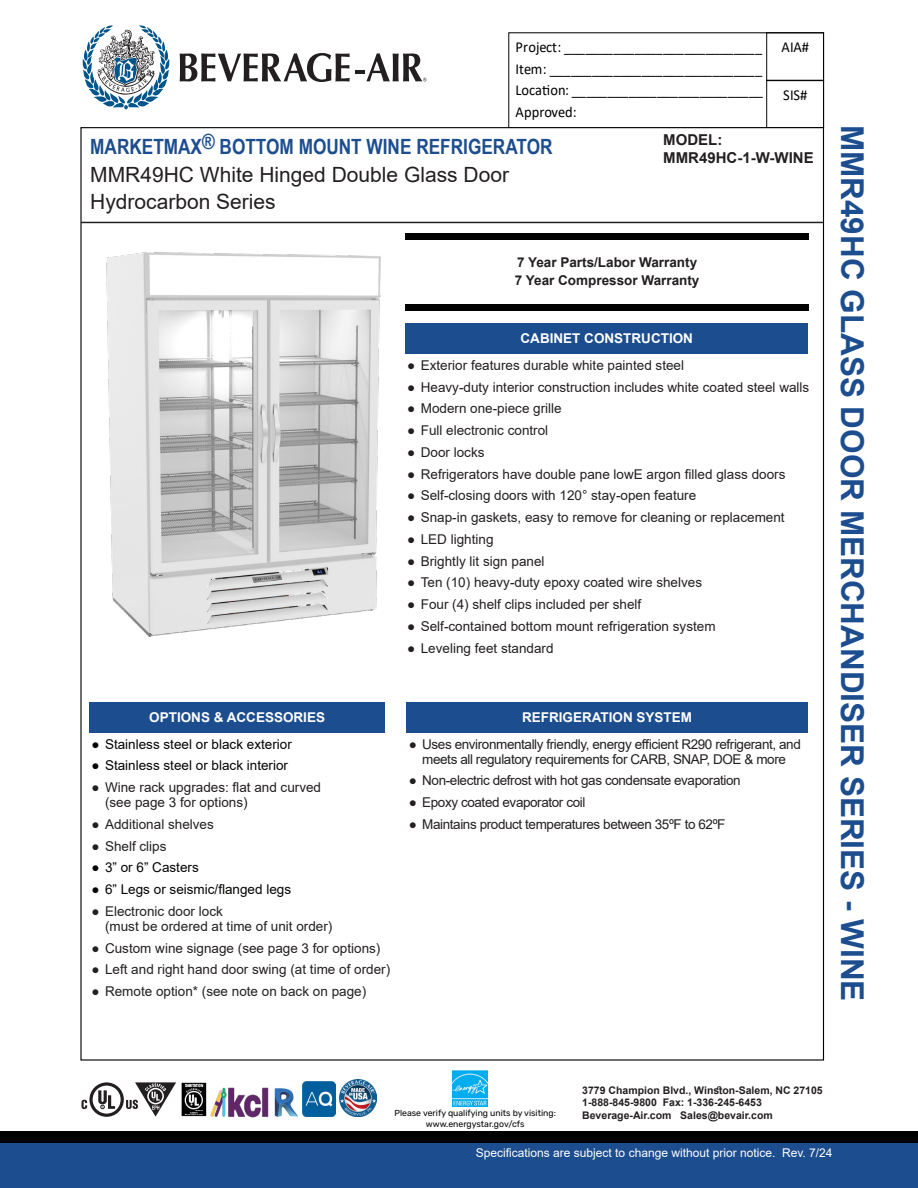
<style>
.page{position:relative;width:918px;height:1188px;background:#fff}
.page>*{position:absolute;margin:0;border:0;box-sizing:border-box;transform-origin:0 0}
.t1{font:700 31.5px "Arial";color:#1c4d8f}
.t2{font:21px "Arial";color:#231f20}
.t3{font:700 21px "Arial Narrow";color:#1c4d8f}
.t4{font:15.15px/21.5px "Calibri";color:#000;text-align:justify;scale:.95 1}
.t5{font:700 15px/18px "Arial";color:#231f20}
.t6{font:13.5px/15px "Arial";color:#231f20}
.t7{font:13.5px/15px "Arial";letter-spacing:-.03em;color:#231f20;text-align:center}
.t8{font:13.5px "Arial";color:#040503}
.t9{font:700 13.5px "Arial";color:#fff}
.t10{font:700 13.5px/18px "Arial";color:#231f20}
.t11{font:12px "Arial";color:#fff}
.t12{font:700 10.5px/12.6px "Arial";color:#231f20}
.Paragraph_Style_1{font:8.7px "Rubik";color:#040503}
</style>
<div class="page">
<svg style="left:83px;top:25px;width:86px;height:85px"></svg>
<svg style="left:180px;top:53px;width:246px;height:29px"></svg>
<img style="left:106px;top:252px;width:275px;height:384px">
<div style="left:508px;top:32px;width:316px;height:96px;border:1px solid #000"></div>
<div style="left:766px;top:32px;width:58px;height:49px;border:1px solid #000"></div>
<div style="left:766px;top:80px;width:58px;height:48px;border:1px solid #000"></div>
<hr style="left:81px;top:222px;width:743px;height:1px;background:#231f20">
<div style="left:406px;top:323px;width:402px;height:30px;background:#1c4d8f"></div>
<div style="left:406px;top:702px;width:402px;height:31px;background:#1c4d8f"></div>
<div style="left:90px;top:702px;width:295px;height:31px;background:#1c4d8f"></div>
<div style="left:0;top:1131px;width:918px;height:22px;background:#000"></div>
<div style="left:0;top:1143px;width:918px;height:45px;background:#1c4d8f"></div>
<img style="left:339px;top:1079px;width:38px;height:38px">
<img style="left:211px;top:1087px;width:58px;height:31px">
<img style="left:274px;top:1088px;width:25px;height:29px">
<img style="left:302px;top:1082px;width:34px;height:35px">
<svg style="left:82px;top:1082px;width:94px;height:35px"></svg>
<img style="left:181px;top:1082px;width:26px;height:35px">
<img style="left:452px;top:1071px;width:35px;height:36px">
<div style="left:406px;top:233px;width:403px;height:7px;background:#000"></div>
<div style="left:406px;top:305px;width:403px;height:6px;background:#000"></div>
<p class="t4" style="left:516px;top:36px;width:262px">Project: ____________________________ Item: ______________________________ Location: ___________________________ Approved:</p>
<p class="t4" style="left:781px;top:36px;width:31px">AIA#</p>
<p class="t4" style="left:783px;top:84px;width:27px">SIS#</p>
<p class="t3" style="left:90px;top:131px;width:464px">MARKETMAX® BOTTOM MOUNT WINE REFRIGERATOR</p>
<p class="t2" style="left:90px;top:160px;width:420px">MMR49HC White Hinged Double Glass Door</p>
<p class="t2" style="left:90px;top:188px;width:187px">Hydrocarbon Series</p>
<p class="t5" style="left:663px;top:131px;width:152px">MODEL:<br>MMR49HC-1-W-WINE</p>
<p class="t10" style="left:515px;top:254px;width:186px">7 Year Parts/Labor Warranty<br>7 Year Compressor Warranty</p>
<p class="t9" style="left:521px;top:329px;width:174px">CABINET CONSTRUCTION</p>
<p class="t6" style="left:407px;top:358px;width:278px">● Exterior features durable white painted steel</p>
<p class="t6" style="left:407px;top:379px;width:404px">● Heavy-duty interior construction includes white coated steel walls</p>
<p class="t6" style="left:407px;top:401px;width:156px">● Modern one-piece grille</p>
<p class="t6" style="left:407px;top:423px;width:143px">● Full electronic control</p>
<p class="t6" style="left:407px;top:445px;width:79px">● Door locks</p>
<p class="t6" style="left:407px;top:466px;width:380px">● Refrigerators have double pane lowE argon filled glass doors</p>
<p class="t6" style="left:407px;top:488px;width:291px">● Self-closing doors with 120° stay-open feature</p>
<p class="t6" style="left:407px;top:510px;width:379px">● Snap-in gaskets, easy to remove for cleaning or replacement</p>
<p class="t6" style="left:407px;top:532px;width:88px">● LED lighting</p>
<p class="t6" style="left:407px;top:553px;width:139px">● Brightly lit sign panel</p>
<p class="t6" style="left:407px;top:575px;width:296px">● Ten (10) heavy-duty epoxy coated wire shelves</p>
<p class="t6" style="left:407px;top:597px;width:236px">● Four (4) shelf clips included per shelf</p>
<p class="t6" style="left:407px;top:619px;width:310px">● Self-contained bottom mount refrigeration system</p>
<p class="t6" style="left:407px;top:640px;width:148px">● Leveling feet standard</p>
<p class="t9" style="left:149px;top:708px;width:177px">OPTIONS &amp; ACCESSORIES</p>
<p class="t8" style="left:92px;top:734px;width:202px">● Stainless steel or black exterior</p>
<p class="t8" style="left:92px;top:756px;width:198px">● Stainless steel or black interior</p>
<p class="t6" style="left:105px;top:780px;width:218px;text-indent:-13px">● Wine rack upgrades: flat and curved (see page 3 for options)</p>
<p class="t6" style="left:92px;top:816px;width:124px">● Additional shelves</p>
<p class="t6" style="left:92px;top:838px;width:77px">● Shelf clips</p>
<p class="t8" style="left:92px;top:858px;width:109px">● 3” or 6” Casters</p>
<p class="t8" style="left:92px;top:880px;width:201px">● 6” Legs or seismic/flanged legs</p>
<p class="t6" style="left:105px;top:903px;width:229px;text-indent:-13px">● Electronic door lock<br>(must be ordered at time of unit order)</p>
<p class="t6" style="left:92px;top:940px;width:290px">● Custom wine signage (see page 3 for options)</p>
<p class="t6" style="left:92px;top:962px;width:300px">● Left and right hand door swing (at time of order)</p>
<p class="t6" style="left:92px;top:984px;width:276px">● Remote option* (see note on back on page)</p>
<p class="t9" style="left:522px;top:708px;width:172px">REFRIGERATION SYSTEM</p>
<p class="t7" style="left:409px;top:736px;width:394px">● Uses environmentally friendly, energy efficient R290 refrigerant, and meets all regulatory requirements for CARB, SNAP, DOE &amp; more</p>
<p class="t7" style="left:409px;top:773px;width:333px">● Non-electric defrost with hot gas condensate evaporation</p>
<p class="t7" style="left:409px;top:795px;width:178px">● Epoxy coated evaporator coil</p>
<p class="t7" style="left:409px;top:816px;width:318px">● Maintains product temperatures between 35ºF to 62ºF</p>
<p class="t1" style="left:875px;top:125px;width:878px;rotate:90deg">MMR49HC GLASS DOOR MERCHANDISER SERIES - WINE</p>
<p class="t12" style="left:582px;top:1084px;width:242px">3779 Champion Blvd., Winston-Salem, NC 27105<br>1-888-845-9800 Fax: 1-336-245-6453</p>
<p class="Paragraph_Style_1" style="left:395px;top:1108px;width:163px">Please verify qualifying units by visiting:</p>
<p class="t12" style="left:582px;top:1109px;width:192px">Beverage-Air.com Sales@bevair.com</p>
<p class="Paragraph_Style_1" style="left:426px;top:1119px;width:100px">www.energystar.gov/cfs</p>
<p class="t11" style="left:476px;top:1145px;width:358px">Specifications are subject to change without prior notice. Rev. 7/24</p>
</div>
